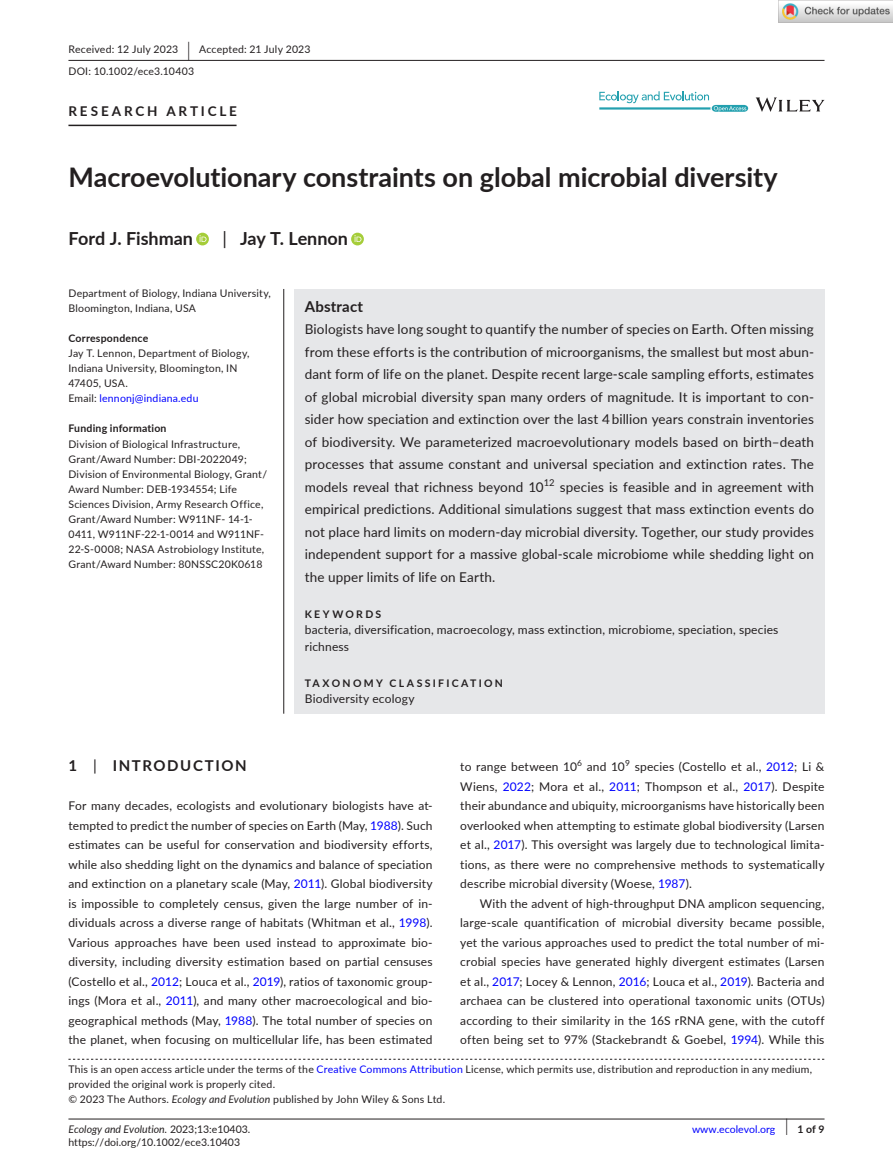
<style>
.page{position:relative;width:893px;height:1174px;background:#fff}
.page>*{position:absolute;margin:0;border:0;box-sizing:border-box;transform-origin:0 0}
.t1{font:700 27px "Lato";letter-spacing:-.005em;color:#231f20}
.t2{font:700 18px "Lato";color:#231f20}
.t3{font:700 15px "Lato";letter-spacing:.1em;color:#231f20}
.t4{font:700 15px "Lato";letter-spacing:.015em;color:#231f20}
.t5{font:13.5px/22.5px "Lato";letter-spacing:.01em;color:#231f20;text-align:justify}
.t6{font:700 13.5px "Lato";letter-spacing:.21em;color:#231f20}
.t7{font:12px/19.5px "Lato";letter-spacing:.015em;color:#231f20;text-align:justify}
.t8{font:10.5px/15px "Lato";letter-spacing:.02em;color:#231f20}
.t9{font:700 10.5px "Lato";letter-spacing:.025em;color:#231f20}
.t10{font:italic 10.5px "Lato";color:#231f20}
.t11{font:10.5px "Lato";color:#231f20}
.t12{font:700 10.5px "Lato";letter-spacing:.22em;color:#231f20}
.t13{font:10.5px "Lato";color:#00f}
.t14{font:9.45px "Lato";color:#231f20}
.t15{font:8.4px "Lato";color:#231f20}
.s1{font-size:19.65px}
.s2{font-weight:400}
.s3{color:#00f}
.s4{font-style:italic}
.s5{font-style:normal}
.s6{font-weight:400;font-size:17.4px}
</style>
<div class="page">
<hr style="left:68px;top:1118px;width:756px;height:1px;background:#231f20">
<svg style="left:756px;top:97px;width:68px;height:15px"></svg>
<svg style="left:599px;top:91px;width:149px;height:21px"></svg>
<hr style="left:68px;top:60px;width:756px;height:1px;background:#231f20">
<hr style="left:68px;top:125px;width:169px;height:1px;background:#231f20">
<svg style="left:196px;top:233px;width:13px;height:12px"></svg>
<svg style="left:200px;top:235px;width:6px;height:7px"></svg>
<svg style="left:351px;top:233px;width:13px;height:12px"></svg>
<svg style="left:355px;top:235px;width:6px;height:7px"></svg>
<svg style="left:68px;top:1058px;width:756px;height:1px"></svg>
<div style="left:294px;top:289px;width:530px;height:424px;background:#e6e7e9"></div>
<hr style="left:283px;top:289px;width:1px;height:424px;background:#231f20">
<img style="left:779px;top:0;width:114px;height:23px">
<p class="t8" style="left:68px;top:38px;width:244px;line-height:21.8px">Received: 12 July 2023 <span class="s1">|</span> Accepted: 21 July 2023<br>DOI: 10.1002/ece3.10403</p>
<p class="t6" style="left:68px;top:101px;width:170px">RESEARCH ARTICLE</p>
<h1 class="t1" style="left:68px;top:157px;width:711px">Macroevolutionary constraints on global microbial diversity</h1>
<h2 class="t2" style="left:68px;top:226px;width:126px">Ford J. Fishman</h2>
<h2 class="t2" style="left:222px;top:226px;width:127px"><span class="s2">|</span> Jay T. Lennon</h2>
<p class="t8" style="left:68px;top:286px;width:204px">Department of Biology, Indiana University,<br>Bloomington, Indiana, USA</p>
<p class="t9" style="left:68px;top:331px;width:81px">Correspondence</p>
<p class="t8" style="left:68px;top:346px;width:182px">Jay T. Lennon, Department of Biology,<br>Indiana University, Bloomington, IN<br>47405, USA.<br>Email: <span class="s3">lennonj@indiana.edu</span></p>
<p class="t9" style="left:68px;top:421px;width:100px">Funding information</p>
<p class="t8" style="left:68px;top:436px;width:200px">Division of Biological Infrastructure, Grant/Award Number: DBI-2022049; Division of Environmental Biology, Grant/ Award Number: DEB-1934554; Life Sciences Division, Army Research Office, Grant/Award Number: W911NF- 14-1- 0411, W911NF-22-1-0014 and W911NF-22-S-0008; NASA Astrobiology Institute, Grant/Award Number: 80NSSC20K0618</p>
<p class="t4" style="left:305px;top:295px;width:60px">Abstract</p>
<p class="t5" style="left:305px;top:317px;width:511px">Biologists have long sought to quantify the number of species on Earth. Often missing from these efforts is the contribution of microorganisms, the smallest but most abun&shy;dant form of life on the planet. Despite recent large-scale sampling efforts, estimates of global microbial diversity span many orders of magnitude. It is important to con&shy;sider how speciation and extinction over the last 4 billion years constrain inventories of biodiversity. We parameterized macroevolutionary models based on birth–death processes that assume constant and universal speciation and extinction rates. The models reveal that richness beyond 10</p>
<p class="t14" style="left:544px;top:475px;width:13px">12</p>
<p class="t5" style="left:305px;top:475px;width:511px;text-indent:255px">species is feasible and in agreement with empirical predictions. Additional simulations suggest that mass extinction events do not place hard limits on modern-day microbial diversity. Together, our study provides independent support for a massive global-scale microbiome while shedding light on the upper limits of life on Earth.</p>
<p class="t12" style="left:305px;top:606px;width:78px">KEYWORDS</p>
<p class="t7" style="left:305px;top:621px;width:475px;line-height:16.5px">bacteria, diversification, macroecology, mass extinction, microbiome, speciation, species richness</p>
<p class="t12" style="left:305px;top:675px;width:200px">TAXONOMY CLASSIFICATION</p>
<p class="t7" style="left:305px;top:688px;width:111px">Biodiversity ecology</p>
<p class="t3" style="left:68px;top:755px;width:180px">1 <span class="s2">|</span> INTRODUCTION</p>
<p class="t7" style="left:68px;top:795px;width:366px">For many decades, ecologists and evolutionary biologists have at&shy;tempted to predict the number of species on Earth (May, <span class="s3">1988</span>). Such estimates can be useful for conservation and biodiversity efforts, while also shedding light on the dynamics and balance of speciation and extinction on a planetary scale (May, <span class="s3">2011</span>). Global biodiversity is impossible to completely census, given the large number of in&shy;dividuals across a diverse range of habitats (Whitman et al., <span class="s3">1998</span>).<br>Various approaches have been used instead to approximate bio&shy;diversity, including diversity estimation based on partial censuses (Costello et al., <span class="s3">2012</span>; Louca et al., <span class="s3">2019</span>), ratios of taxonomic group&shy;ings (Mora et al., <span class="s3">2011</span>), and many other macroecological and bio&shy;geographical methods (May, <span class="s3">1988</span>). The total number of species on the planet, when focusing on multicellular life, has been estimated</p>
<p class="t7" style="left:460px;top:756px;width:118px">to range between 10</p>
<p class="t15" style="left:577px;top:757px;width:6px">6</p>
<p class="t7" style="left:587px;top:756px;width:40px">and 10</p>
<p class="t15" style="left:625px;top:757px;width:6px">9</p>
<p class="t7" style="left:460px;top:756px;width:366px;text-indent:174px">species (Costello et al., <span class="s3">2012</span>; Li &amp; Wiens, <span class="s3">2022</span>; Mora et al., <span class="s3">2011</span>; Thompson et al., <span class="s3">2017</span>). Despite their abundance and ubiquity, microorganisms have historically been overlooked when attempting to estimate global biodiversity (Larsen et al., <span class="s3">2017</span>). This oversight was largely due to technological limita&shy;tions, as there were no comprehensive methods to systematically describe microbial diversity (Woese, <span class="s3">1987</span>).</p>
<p class="t7" style="left:460px;top:893px;width:366px;text-indent:20px">With the advent of high-throughput DNA amplicon sequencing, large-scale quantification of microbial diversity became possible, yet the various approaches used to predict the total number of mi&shy;crobial species have generated highly divergent estimates (Larsen et al., <span class="s3">2017</span>; Locey &amp; Lennon, <span class="s3">2016</span>; Louca et al., <span class="s3">2019</span>). Bacteria and archaea can be clustered into operational taxonomic units (OTUs) according to their similarity in the 16S rRNA gene, with the cutoff often being set to 97% (Stackebrandt &amp; Goebel, <span class="s3">1994</span>). While this</p>
<p class="t8" style="left:68px;top:1061px;width:745px">This is an open access article under the terms of the <span class="s3">Creative Commons Attribution</span> License, which permits use, distribution and reproduction in any medium, provided the original work is properly cited.<br>© 2023 The Authors. <span class="s4">Ecology and Evolution</span> published by John Wiley &amp; Sons Ltd.</p>
<p class="t10" style="left:68px;top:1121px;width:183px">Ecology and Evolution. <span class="s5">2023;13:e10403.</span></p>
<p class="t9" style="left:786px;top:1121px;width:40px"><span class="s6">|</span> 1 of 9</p>
<p class="t11" style="left:68px;top:1135px;width:173px">https://doi.org/10.1002/ece3.10403</p>
<p class="t13" style="left:692px;top:1121px;width:85px">www.ecolevol.org</p>
</div>
